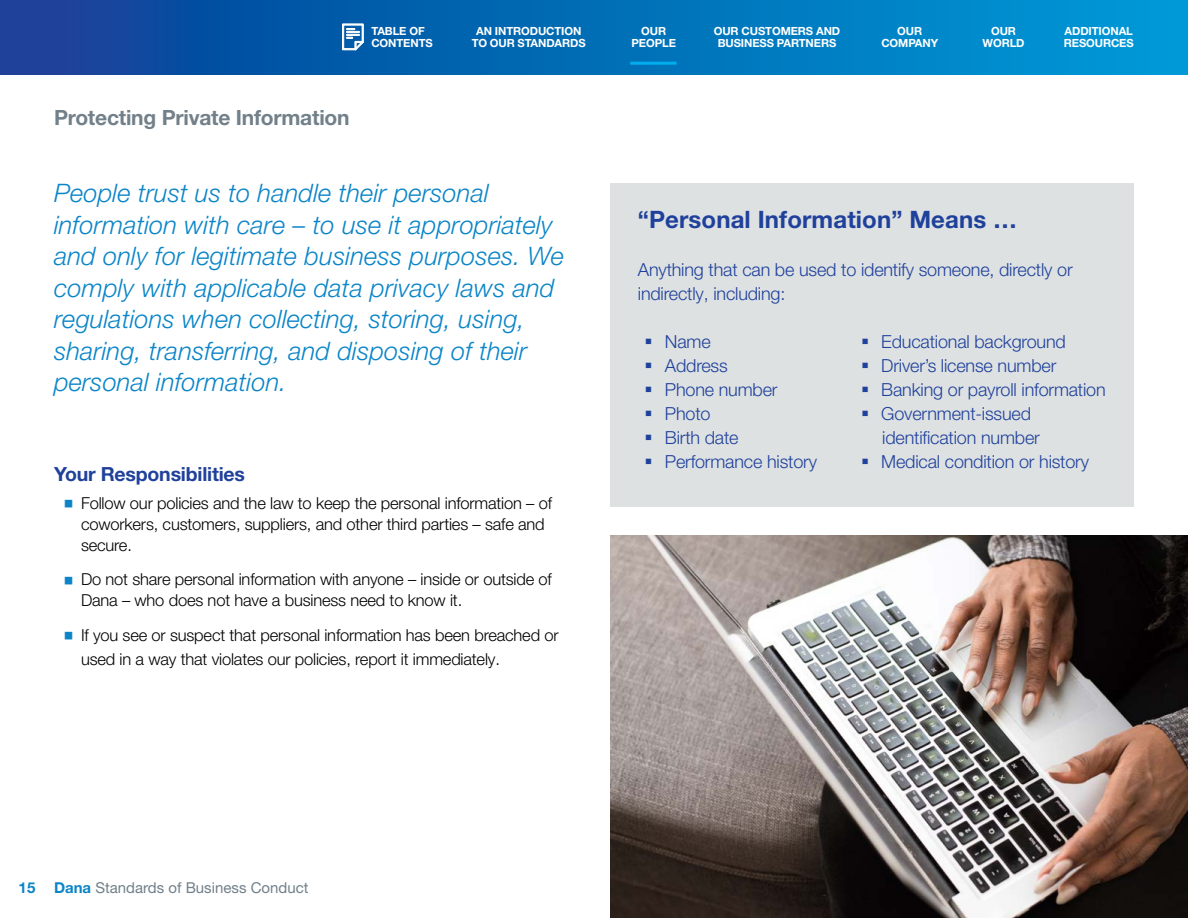
<style>
.page{position:relative;width:1188px;height:918px;background:#fff}
.page>*{position:absolute;margin:0;border:0;box-sizing:border-box;transform-origin:0 0}
.t1{font:italic 300 25.5px/31.5px "Helvetica Neue LT Pro";letter-spacing:.005em;color:#0b85c8}
.t2{font:700 24px "Helvetica Neue LT Pro";letter-spacing:.005em;color:#20419b}
.t3{font:700 21px "Helvetica Neue LT Pro";letter-spacing:-.01em;color:#72808a}
.t4{font:700 19.5px "Helvetica Neue LT Pro";letter-spacing:-.01em;color:#20419b}
.t5{font:300 18px/24px "Helvetica Neue LT Pro";letter-spacing:-.01em;color:#20419b}
.t6{font:300 16.5px/21px "Helvetica Neue LT Pro";letter-spacing:-.01em;color:#000}
.t7{font:15px "Helvetica Neue LT Pro";color:#72808a}
.t8{font:700 11.25px/12px "Helvetica Neue LT Pro";letter-spacing:-.01em;color:#fff;text-align:center}
.s1{font-weight:700;color:#0b85c8}
</style>
<div class="page">
<svg style="left:0;top:0;width:1188px;height:75px;background:#036cb6"></svg>
<svg style="left:342px;top:23px;width:22px;height:28px"></svg>
<hr style="left:630px;top:62px;width:47px;height:3px;background:#00aeef">
<div style="left:611px;top:184px;width:523px;height:71px;background:#dde1e2"></div>
<div style="left:611px;top:250px;width:523px;height:89px;background:#dde1e2"></div>
<div style="left:611px;top:322px;width:523px;height:65px;background:#dde1e2"></div>
<div style="left:611px;top:370px;width:523px;height:65px;background:#dde1e2"></div>
<div style="left:611px;top:418px;width:523px;height:65px;background:#dde1e2"></div>
<div style="left:611px;top:442px;width:523px;height:65px;background:#dde1e2"></div>
<img style="left:611px;top:536px;width:577px;height:382px">
<p class="t8" style="left:371px;top:25px;width:63px;text-align:left">TABLE OF<br>CONTENTS</p>
<p class="t3" style="left:54px;top:105px;width:297px">Protecting Private Information</p>
<p class="t8" style="left:472px;top:25px;width:116px">AN INTRODUCTION<br>TO OUR STANDARDS</p>
<p class="t1" style="left:54px;top:177px;width:511px">People trust us to handle their personal information with care – to use it appropriately and only for legitimate business purposes. We comply with applicable data privacy laws and regulations when collecting, storing, using, sharing, transferring, and disposing of their personal information.</p>
<p class="t4" style="left:54px;top:462px;width:193px">Your Responsibilities</p>
<p class="t6" style="left:81px;top:492px;width:473px">Follow our policies and the law to keep the personal information – of coworkers, customers, suppliers, and other third parties – safe and secure.</p>
<p class="t6" style="left:81px;top:569px;width:472px">Do not share personal information with anyone – inside or outside of<br>Dana – who does not have a business need to know it.</p>
<p class="t6" style="left:81px;top:623px;width:479px;line-height:24px">If you see or suspect that personal information has been breached or used in a way that violates our policies, report it immediately.</p>
<p class="t8" style="left:632px;top:25px;width:46px">OUR<br>PEOPLE</p>
<p class="t8" style="left:714px;top:25px;width:128px">OUR CUSTOMERS AND<br>BUSINESS PARTNERS</p>
<p class="t8" style="left:881px;top:25px;width:58px">OUR<br>COMPANY</p>
<p class="t8" style="left:983px;top:25px;width:44px">OUR<br>WORLD</p>
<p class="t8" style="left:1064px;top:25px;width:71px;text-align:left">ADDITIONAL<br>RESOURCES</p>
<h2 class="t2" style="left:638px;top:205px;width:381px">“Personal Information” Means …</h2>
<p class="t5" style="left:638px;top:257px;width:436px">Anything that can be used to identify someone, directly or indirectly, including:</p>
<p class="t5" style="left:665px;top:329px;width:154px">Name<br>Address<br>Phone number<br>Photo<br>Birth date<br>Performance history</p>
<p class="t5" style="left:881px;top:329px;width:226px">Educational background<br>Driver’s license number<br>Banking or payroll information<br>Government-issued identification number<br>Medical condition or history</p>
<p class="t7" style="left:19px;top:879px;width:291px"><span class="s1">15 Dana</span> Standards of Business Conduct</p>
</div>
